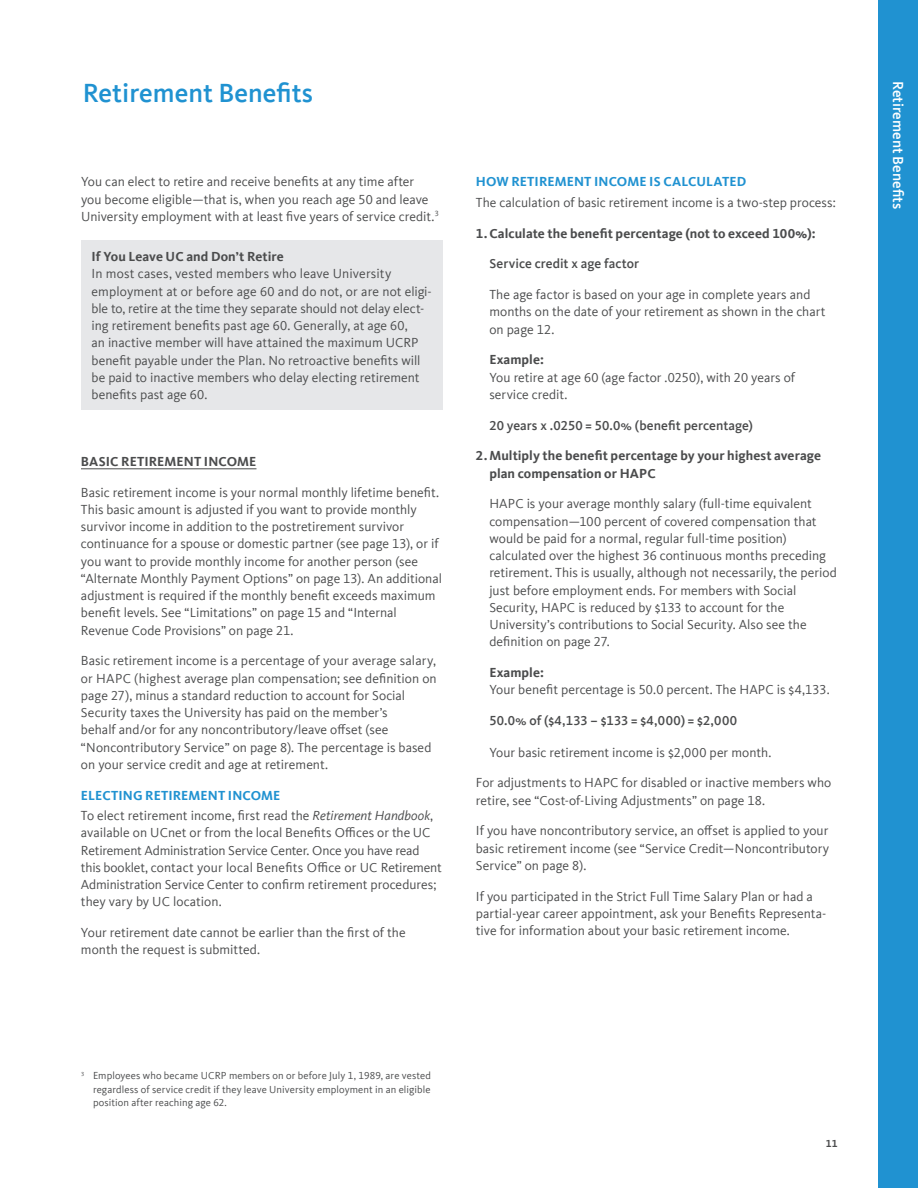
<style>
.page{position:relative;width:918px;height:1188px;background:#fff}
.page>*{position:absolute;margin:0;border:0;box-sizing:border-box;transform-origin:0 0}
.t1{font:500 27px "Kievit Offc Pro";color:#2092d1}
.t2{font:500 15px "Kievit Offc Pro";color:#fff}
.t3{font:13.5px/17.2px "Kievit Offc Pro";color:#4b4c4d}
.t4{font:700 13.5px/17.2px "Kievit Offc Pro";letter-spacing:.005em;color:#4b4c4d}
.t5{font:500 13.5px "Kievit Offc Pro";letter-spacing:.005em;color:#4b4c4d}
.t6{font:700 13.5px "Kievit Offc Pro";letter-spacing:.005em;color:#2092d1}
.t7{font:10.5px/13.5px "Kievit Offc Pro";letter-spacing:.01em;color:#4b4c4d;text-align:justify}
.t8{font:700 10.5px "Kievit Offc Pro";color:#4b4c4d}
.s1{font-weight:700;color:#2092d1}
.s2{font-style:italic}
</style>
<div class="page">
<div style="left:878px;top:0;width:40px;height:1188px;background:#2092d1"></div>
<hr style="left:81px;top:469px;width:175px;height:1px;background:#4b4c4d">
<div style="left:81px;top:240px;width:361px;height:170px;background:#e6e7e9"></div>
<h1 class="t1" style="left:83px;top:76px;width:232px">Retirement Benefits</h1>
<p class="t3" style="left:81px;top:173px;width:359px">You can elect to retire and receive benefits at any time after<br>you become eligible—that is, when you reach age 50 and leave<br>University employment with at least five years of service credit.<sup>3</sup></p>
<p class="t4" style="left:91px;top:248px;width:194px">If You Leave UC and Don’t Retire</p>
<p class="t3" style="left:91px;top:265px;width:342px">In most cases, vested members who leave University employment at or before age 60 and do not, or are not eligi&shy;ble to, retire at the time they separate should not delay elect&shy;ing retirement benefits past age 60. Generally, at age 60,<br>an inactive member will have attained the maximum UCRP benefit payable under the Plan. No retroactive benefits will be paid to inactive members who delay electing retirement benefits past age 60.</p>
<p class="t4" style="left:81px;top:453px;width:177px">BASIC RETIREMENT INCOME</p>
<p class="t3" style="left:81px;top:483px;width:363px">Basic retirement income is your normal monthly lifetime benefit.<br>This basic amount is adjusted if you want to provide monthly survivor income in addition to the postretirement survivor continuance for a spouse or domestic partner (see page 13), or if you want to provide monthly income for another person (see “Alternate Monthly Payment Options” on page 13). An additional adjustment is required if the monthly benefit exceeds maximum benefit levels. See “Limitations” on page 15 and “Internal Revenue Code Provisions” on page 21.</p>
<p class="t3" style="left:81px;top:652px;width:357px">Basic retirement income is a percentage of your average salary, or HAPC (highest average plan compensation; see definition on page 27), minus a standard reduction to account for Social Security taxes the University has paid on the member’s<br>behalf and/or for any noncontributory/leave offset (see “Noncontributory Service” on page 8). The percentage is based on your service credit and age at retirement.</p>
<p class="t3" style="left:81px;top:785px;width:354px;line-height:20.5px"><span class="s1">ELECTING RETIREMENT INCOME<br></span>To elect retirement income, first read the <span class="s2">Retirement Handbook</span>,</p>
<p class="t3" style="left:81px;top:824px;width:362px">available on UCnet or from the local Benefits Offices or the UC Retirement Administration Service Center. Once you have read this booklet, contact your local Benefits Office or UC Retirement Administration Service Center to confirm retirement procedures; they vary by UC location.</p>
<p class="t3" style="left:81px;top:924px;width:326px">Your retirement date cannot be earlier than the first of the month the request is submitted.</p>
<p class="t6" style="left:476px;top:174px;width:272px">HOW RETIREMENT INCOME IS CALCULATED</p>
<p class="t3" style="left:476px;top:194px;width:361px">The calculation of basic retirement income is a two-step process:</p>
<p class="t4" style="left:476px;top:224px;width:341px">1.Calculate the benefit percentage (not to exceed 100%):</p>
<p class="t5" style="left:489px;top:256px;width:151px">Service credit x age factor</p>
<p class="t3" style="left:489px;top:286px;width:338px">The age factor is based on your age in complete years and months on the date of your retirement as shown in the chart on page 12.</p>
<p class="t4" style="left:489px;top:351px;width:56px">Example:</p>
<p class="t3" style="left:489px;top:368px;width:307px">You retire at age 60 (age factor .0250), with 20 years of service credit.</p>
<p class="t5" style="left:489px;top:417px;width:265px">20 years x .0250 = 50.0% (benefit percentage)</p>
<p class="t4" style="left:489px;top:447px;width:333px;text-indent:-14px">2.Multiply the benefit percentage by your highest average plan compensation or HAPC</p>
<p class="t3" style="left:489px;top:495px;width:349px">HAPC is your average monthly salary (full-time equivalent compensation—100 percent of covered compensation that would be paid for a normal, regular full-time position) calculated over the highest 36 continuous months preceding retirement. This is usually, although not necessarily, the period just before employment ends. For members with Social Security, HAPC is reduced by $133 to account for the University’s contributions to Social Security. Also see the definition on page 27.</p>
<p class="t4" style="left:489px;top:664px;width:56px">Example:</p>
<p class="t3" style="left:489px;top:681px;width:342px">Your benefit percentage is 50.0 percent. The HAPC is $4,133.</p>
<p class="t5" style="left:489px;top:713px;width:249px">50.0% of ($4,133 – $133 = $4,000) = $2,000</p>
<p class="t3" style="left:489px;top:743px;width:284px">Your basic retirement income is $2,000 per month.</p>
<p class="t3" style="left:476px;top:774px;width:357px">For adjustments to HAPC for disabled or inactive members who retire, see “Cost-of-Living Adjustments” on page 18.</p>
<p class="t3" style="left:476px;top:822px;width:355px;text-align:justify">If you have noncontributory service, an offset is applied to your basic retirement income (see “Service Credit—Noncontributory Service” on page 8).</p>
<p class="t3" style="left:476px;top:887px;width:352px">If you participated in the Strict Full Time Salary Plan or had a partial-year career appointment, ask your Benefits Representa&shy;tive for information about your basic retirement income.</p>
<p class="t7" style="left:93px;top:1069px;width:339px;text-indent:-12px"><sup>3</sup> Employees who became UCRP members on or before July 1, 1989, are vested regardless of service credit if they leave University employment in an eligible position after reaching age 62.</p>
<p class="t8" style="left:826px;top:1138px;width:13px">11</p>
<p class="t2" style="left:907px;top:81px;width:129px;rotate:90deg">Retirement Benefits</p>
</div>
